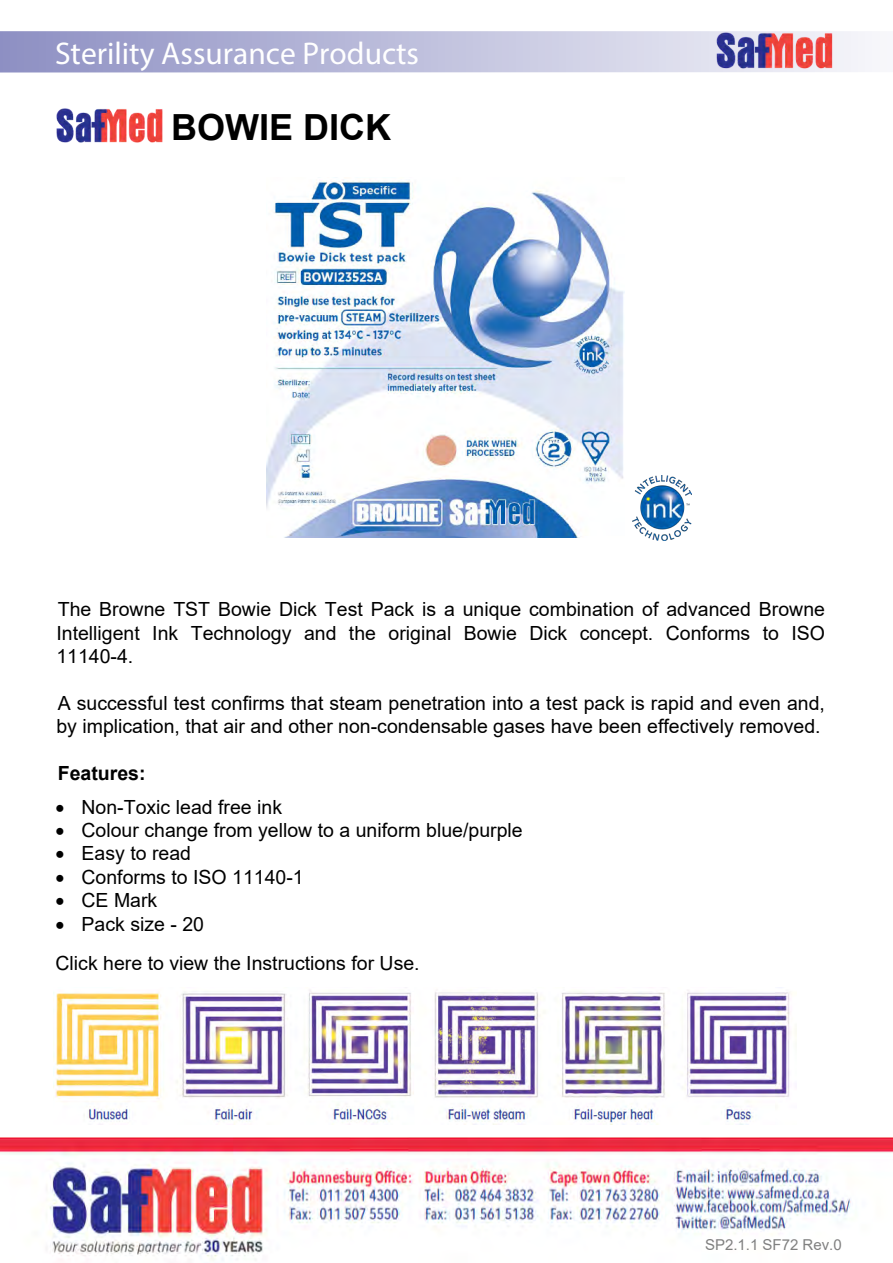
<style>
.page{position:relative;width:893px;height:1263px;background:#fff}
.page>*{position:absolute;margin:0;border:0;box-sizing:border-box;transform-origin:0 0}
.t1{font:700 36px "Arial";color:#000}
.t2{font:31.5px "Myriad Hebrew";color:#fff}
.t3{font:19.5px/23.4px "Arial";color:#000;text-align:justify}
.t4{font:19.5px/39.5px "Arial";color:#000}
.t5{font:700 19.5px "Arial";color:#000}
.t6{font:15px "Arial";color:#808080}
.s1{font-style:inherit}
</style>
<div class="page">
<img style="left:0;top:1137px;width:893px;height:124px">
<svg style="left:0;top:31px;width:865px;height:42px;background:#bbbddb"></svg>
<img style="left:715px;top:31px;width:119px;height:40px">
<img style="left:56px;top:108px;width:107px;height:35px">
<img style="left:267px;top:180px;width:358px;height:358px">
<img style="left:53px;top:990px;width:743px;height:134px">
<img style="left:632px;top:476px;width:59px;height:64px">
<h2 class="t2" style="left:55px;top:36px;width:366px">Sterility Assurance Products</h2>
<h1 class="t1" style="left:171px;top:102px;width:221px">BOWIE DICK</h1>
<p class="t3" style="left:56px;top:597px;width:770px">The Browne TST Bowie Dick Test Pack is a unique combination of advanced Browne Intelligent Ink Technology and the original Bowie Dick concept. Conforms to ISO 11140-4.</p>
<p class="t3" style="left:56px;top:691px;width:770px">A successful test confirms that steam penetration into a test pack is rapid and even and, by implication, that air and other non-condensable gases have been effectively removed.</p>
<p class="t5" style="left:58px;top:759px;width:89px">Features:</p>
<p class="t3" style="left:56px;top:795px;width:228px">• Non-Toxic lead free ink</p>
<p class="t3" style="left:56px;top:818px;width:469px">• Colour change from yellow to a uniform blue/purple</p>
<p class="t3" style="left:56px;top:842px;width:137px">• Easy to read</p>
<p class="t3" style="left:56px;top:865px;width:250px">• Conforms to ISO 11140-<span class="s1">1</span></p>
<p class="t3" style="left:56px;top:888px;width:103px">• CE Mark</p>
<p class="t4" style="left:56px;top:904px;width:366px">• <span class="s1">Pack size - 20<br></span>Click here to view the Instructions for Use.</p>
<p class="t6" style="left:705px;top:1234px;width:138px">SP2.1.1 SF72 Rev.0</p>
</div>
